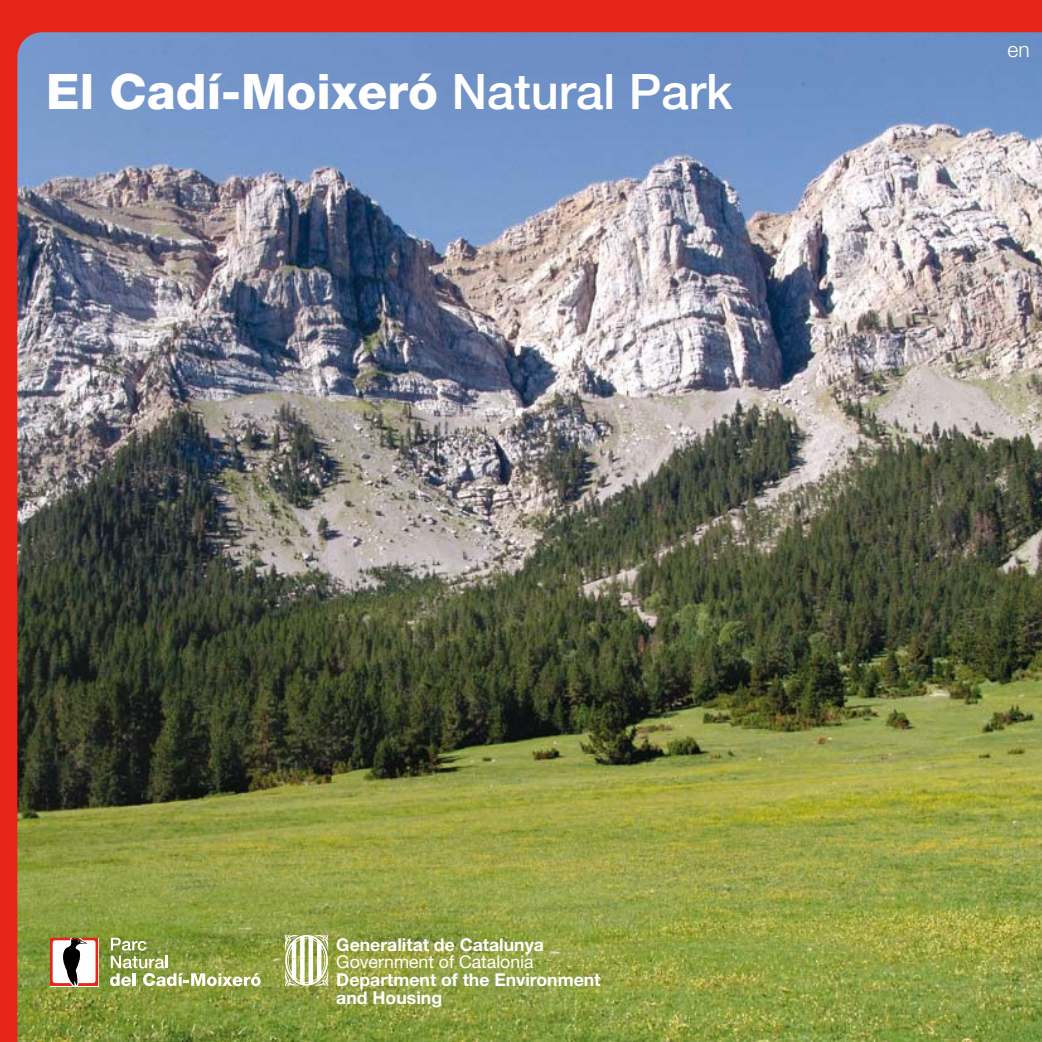
<style>
.page{position:relative;width:1042px;height:1042px;background:#fff}
.page>*{position:absolute;margin:0;border:0;box-sizing:border-box;transform-origin:0 0}
.t1{font:800 49px "Helvetica Neue";color:#fff}
.t2{font:300 21px "Helvetica Neue";color:#fff}
.t3{font:700 17.68px/17.7px "Helvetica Neue";color:#fff}
.t4{font:17.68px "Helvetica Neue";color:#fff}
.s1{font-weight:500}
</style>
<div class="page">
<img style="left:0;top:0;width:1042px;height:1042px">
<svg style="left:285px;top:934px;width:43px;height:52px"></svg>
<svg style="left:110px;top:938px;width:151px;height:48px;background:#9baa60"></svg>
<svg style="left:50px;top:937px;width:48px;height:49px"></svg>
<h1 class="t1" style="left:46px;top:63px;width:688px">El Cadí-Moixeró <span class="s1">Natural Park</span></h1>
<p class="t2" style="left:1007px;top:42px;width:24px">en</p>
<p class="t3" style="left:336px;top:937px;width:209px">Generalitat de Catalunya</p>
<p class="t4" style="left:336px;top:955px;width:199px">Government of Catalonia</p>
<p class="t3" style="left:336px;top:972px;width:266px">Department of the Environment and Housing</p>
</div>
